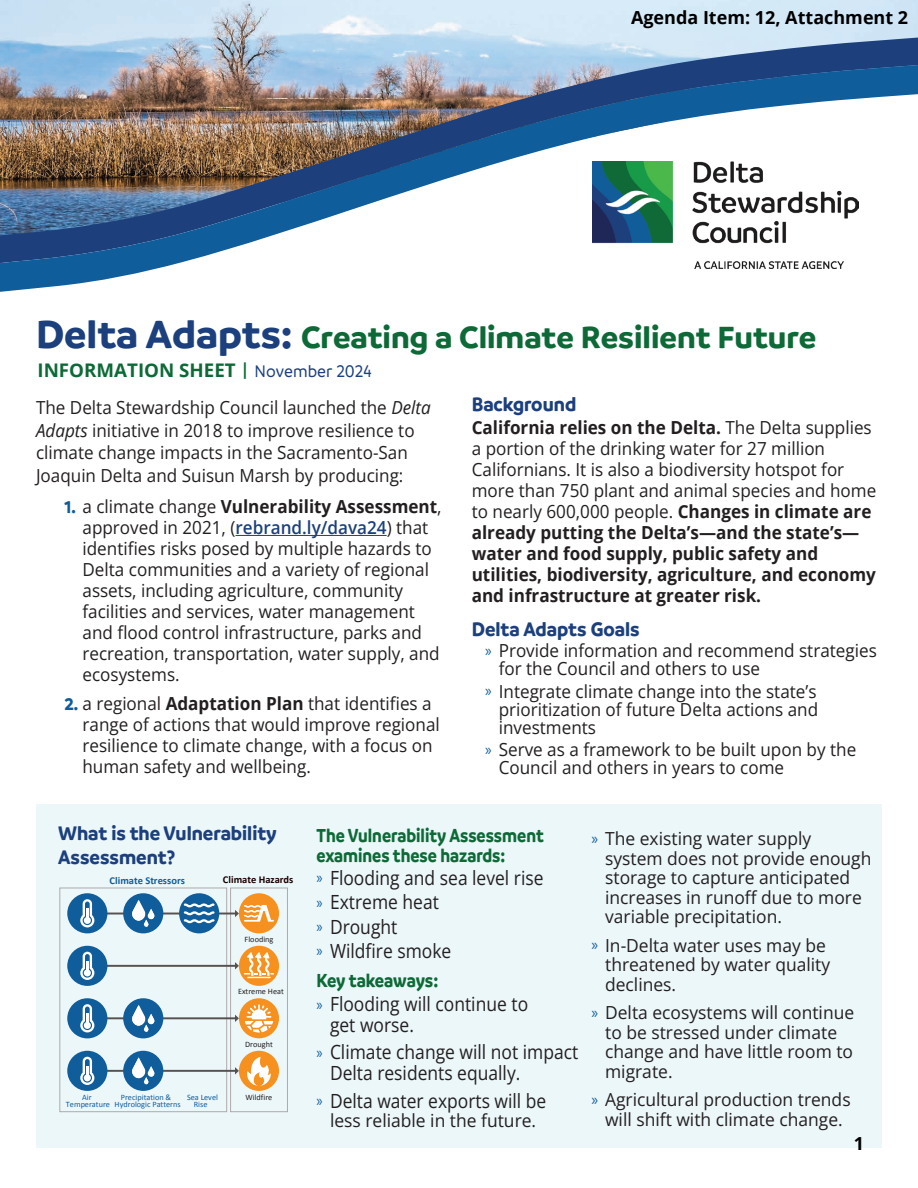
<style>
.page{position:relative;width:918px;height:1188px;background:#fff}
.page>*{position:absolute;margin:0;border:0;box-sizing:border-box;transform-origin:0 0}
.t1{font:700 33px "Branding";color:#0d6a37}
.t2{font:700 21px/24px "Branding";color:#1c407d;scale:.94 1}
.t3{font:700 20.25px/20.2px "Branding";color:#0d6a37;scale:.85 1}
.t4{font:700 20.25px "Branding";color:#0d6a37;scale:.87 1}
.t5{font:19.5px/21.1px "Open Sans";color:#231f20;scale:.89 1}
.t6{font:700 18.75px "Open Sans";color:#0d6a37}
.t7{font:18px/21px "Open Sans";color:#231f20;scale:.95 1}
.t8{font:700 18px/21px "Open Sans";color:#231f20;scale:.95 1}
.t9{font:18px/19.5px "Open Sans";color:#231f20}
.t10{font:700 18px "Open Sans";color:#000}
.t11{font:700 10.5px "Calibri";color:#105d9b}
.t12{font:700 10.5px "Calibri";color:#1b0000}
.t13{font:8.25px/7.4px "Calibri";color:#105d9b;text-align:center}
.t14{font:8.25px "Calibri";color:#231f20}
.s1{font-size:42px;color:#1c407d}
.s2{font-size:16.5px}
.s3{font-family:"Branding";font-weight:500;font-size:18px;color:#1c407d}
.s4{font-style:italic}
.s5{font-family:"Branding";font-weight:700;color:#105d9b}
.s6{font-weight:700}
.s7{font-weight:600;color:#1c407d}
.s8{font-weight:400}
.s9{font-family:"Myriad Pro";font-size:16.5px;color:#105d9b}
</style>
<div class="page">
<div style="left:36px;top:804px;width:846px;height:344px;background:#ecf7fa"></div>
<hr style="left:236px;top:535px;width:151px;height:1px;background:#1c407d">
<img style="left:0;top:0;width:918px;height:37px">
<svg style="left:0;top:37px;width:918px;height:27px;background:#9cbad7"></svg>
<img style="left:0;top:64px;width:918px;height:228px">
<img style="left:592px;top:161px;width:266px;height:107px">
<div style="left:59px;top:888px;width:168px;height:224px;border:1px solid #afaaaa"></div>
<div style="left:230px;top:888px;width:58px;height:224px;border:1px solid #afaaaa"></div>
<hr style="left:104px;top:1017px;width:133px;height:2px;background:#56504f">
<svg style="left:235px;top:1015px;width:4px;height:7px"></svg>
<div style="left:67px;top:998px;width:40px;height:40px;background:#105d9b;border-radius:50%"></div>
<svg style="left:80px;top:1004px;width:14px;height:28px"></svg>
<hr style="left:86px;top:1014px;width:3px;height:14px;background:#fff">
<div style="left:84px;top:1022px;width:7px;height:7px;background:#fff;border-radius:50%"></div>
<div style="left:123px;top:998px;width:40px;height:40px;background:#105d9b;border-radius:50%"></div>
<svg style="left:132px;top:1005px;width:23px;height:27px"></svg>
<div style="left:239px;top:998px;width:40px;height:40px;background:#f69120;border-radius:50%"></div>
<svg style="left:245px;top:1004px;width:28px;height:29px"></svg>
<hr style="left:104px;top:1070px;width:133px;height:2px;background:#56504f">
<svg style="left:235px;top:1067px;width:4px;height:8px"></svg>
<div style="left:67px;top:1051px;width:40px;height:40px;background:#105d9b;border-radius:50%"></div>
<svg style="left:80px;top:1057px;width:14px;height:28px"></svg>
<hr style="left:86px;top:1066px;width:3px;height:14px;background:#fff">
<div style="left:84px;top:1074px;width:7px;height:7px;background:#fff;border-radius:50%"></div>
<div style="left:123px;top:1051px;width:40px;height:40px;background:#105d9b;border-radius:50%"></div>
<svg style="left:132px;top:1057px;width:23px;height:27px"></svg>
<div style="left:239px;top:1051px;width:40px;height:40px;background:#f69120;border-radius:50%"></div>
<svg style="left:247px;top:1057px;width:24px;height:29px"></svg>
<hr style="left:104px;top:965px;width:133px;height:2px;background:#56504f">
<div style="left:67px;top:946px;width:40px;height:40px;background:#105d9b;border-radius:50%"></div>
<svg style="left:80px;top:952px;width:14px;height:28px"></svg>
<hr style="left:86px;top:961px;width:3px;height:14px;background:#fff">
<div style="left:84px;top:969px;width:7px;height:7px;background:#fff;border-radius:50%"></div>
<div style="left:239px;top:946px;width:40px;height:40px;background:#f69120;border-radius:50%"></div>
<svg style="left:235px;top:952px;width:39px;height:26px"></svg>
<hr style="left:104px;top:913px;width:133px;height:1px;background:#56504f">
<div style="left:67px;top:893px;width:40px;height:40px;background:#105d9b;border-radius:50%"></div>
<svg style="left:80px;top:899px;width:14px;height:28px"></svg>
<hr style="left:86px;top:909px;width:3px;height:14px;background:#fff">
<div style="left:84px;top:917px;width:7px;height:7px;background:#fff;border-radius:50%"></div>
<div style="left:123px;top:893px;width:40px;height:40px;background:#105d9b;border-radius:50%"></div>
<svg style="left:132px;top:900px;width:23px;height:27px"></svg>
<div style="left:179px;top:893px;width:40px;height:40px;background:#105d9b;border-radius:50%"></div>
<svg style="left:184px;top:903px;width:31px;height:20px"></svg>
<div style="left:239px;top:893px;width:40px;height:40px;background:#f69120;border-radius:50%"></div>
<svg style="left:235px;top:905px;width:39px;height:17px"></svg>
<p class="t10" style="left:631px;top:5px;width:279px">Agenda Item: 12, Attachment 2</p>
<p class="t1" style="left:36px;top:318px;width:782px"><span class="s1">Delta Adapts:</span> Creating a Climate Resilient Future</p>
<p class="t6" style="left:38px;top:357px;width:336px">INFORMATION SHEET <span class="s2">|</span> <span class="s3">November 2024</span></p>
<p class="t7" style="left:36px;top:396px;width:417px;line-height:22.5px">The Delta Stewardship Council launched the <span class="s4">Delta Adapts</span> initiative in 2018 to improve resilience to climate change impacts in the Sacramento-San Joaquin Delta and Suisun Marsh by producing:</p>
<p class="t7" style="left:83px;top:496px;width:380px;text-indent:-18px"><span class="s5">1.</span> a climate change <span class="s6">Vulnerability Assessment</span>, approved in 2021, (<span class="s7">rebrand.ly/dava24</span>) that identifies risks posed by multiple hazards to Delta communities and a variety of regional assets, including agriculture, community facilities and services, water management and flood control infrastructure, parks and recreation, transportation, water supply, and ecosystems.</p>
<p class="t7" style="left:82px;top:692px;width:378px;text-indent:-18px"><span class="s5">2.</span> a regional <span class="s6">Adaptation Plan</span> that identifies a range of actions that would improve regional resilience to climate change, with a focus on human safety and wellbeing.</p>
<h3 class="t2" style="left:472px;top:392px;width:113px">Background</h3>
<p class="t8" style="left:472px;top:416px;width:427px">California relies on the Delta. <span class="s8">The Delta supplies a portion of the drinking water for 27 million Californians. It is also a biodiversity hotspot for more than 750 plant and animal species and home to nearly 600,000 people.</span> Changes in climate are already putting the Delta’s—and the state’s— water and food supply, public safety and utilities, biodiversity, agriculture, and economy and infrastructure at greater risk.</p>
<h3 class="t2" style="left:472px;top:617px;width:180px">Delta Adapts Goals</h3>
<p class="t7" style="left:499px;top:641px;width:400px;line-height:18px;text-indent:-14px"><span class="s9">»</span> Provide information and recommend strategies for the Council and others to use</p>
<p class="t7" style="left:499px;top:682px;width:338px;line-height:18px;text-align:justify;text-indent:-14px"><span class="s9">»</span> Integrate climate change into the state’s prioritization of future Delta actions and investments</p>
<p class="t7" style="left:499px;top:740px;width:378px;line-height:18px;text-indent:-14px"><span class="s9">»</span> Serve as a framework to be built upon by the<br>Council and others in years to come</p>
<h3 class="t2" style="left:58px;top:821px;width:234px">What is the Vulnerability<br>Assessment?</h3>
<p class="t11" style="left:110px;top:873px;width:77px">Climate Stressors</p>
<p class="t12" style="left:223px;top:872px;width:72px">Climate Hazards</p>
<p class="t14" style="left:245px;top:933px;width:30px">Flooding</p>
<p class="t14" style="left:238px;top:985px;width:47px">Extreme Heat</p>
<p class="t13" style="left:66px;top:1093px;width:46px">Air<br>Temperature</p>
<p class="t13" style="left:115px;top:1093px;width:68px">Precipitation &amp;<br>Hydrologic Patterns</p>
<p class="t13" style="left:187px;top:1093px;width:33px">Sea Level<br>Rise</p>
<p class="t14" style="left:245px;top:1038px;width:29px">Drought</p>
<p class="t14" style="left:245px;top:1091px;width:28px">Wildfire</p>
<h4 class="t3" style="left:316px;top:825px;width:269px">The Vulnerability Assessment examines these hazards:</h4>
<p class="t5" style="left:316px;top:867px;width:257px"><span class="s9">»</span> Flooding and sea level rise</p>
<p class="t5" style="left:316px;top:891px;width:139px"><span class="s9">»</span> Extreme heat</p>
<p class="t5" style="left:316px;top:915px;width:92px"><span class="s9">»</span> Drought</p>
<p class="t5" style="left:316px;top:940px;width:153px"><span class="s9">»</span> Wildfire smoke</p>
<h4 class="t4" style="left:316px;top:969px;width:141px">Key takeaways:</h4>
<p class="t5" style="left:330px;top:993px;width:224px;text-indent:-14px"><span class="s9">»</span> Flooding will continue to get worse.</p>
<p class="t5" style="left:330px;top:1041px;width:281px;text-indent:-14px"><span class="s9">»</span> Climate change will not impact<br>Delta residents equally.</p>
<p class="t5" style="left:316px;top:1090px;width:260px"><span class="s9">»</span> Delta water exports will be</p>
<p class="t9" style="left:330px;top:1110px;width:208px">less reliable in the future.</p>
<p class="t9" style="left:605px;top:829px;width:268px;text-indent:-14px"><span class="s9">»</span> The existing water supply system does not provide enough storage to capture anticipated increases in runoff due to more variable precipitation.</p>
<p class="t9" style="left:605px;top:935px;width:227px;text-indent:-14px"><span class="s9">»</span> In-Delta water uses may be threatened by water quality declines.</p>
<p class="t9" style="left:605px;top:1003px;width:251px;text-indent:-14px"><span class="s9">»</span> Delta ecosystems will continue to be stressed under climate change and have little room to migrate.</p>
<p class="t9" style="left:592px;top:1090px;width:261px;text-align:center"><span class="s9">»</span> Agricultural production trends will shift with climate change.</p>
<p class="t10" style="left:854px;top:1130px;width:12px">1</p>
</div>
